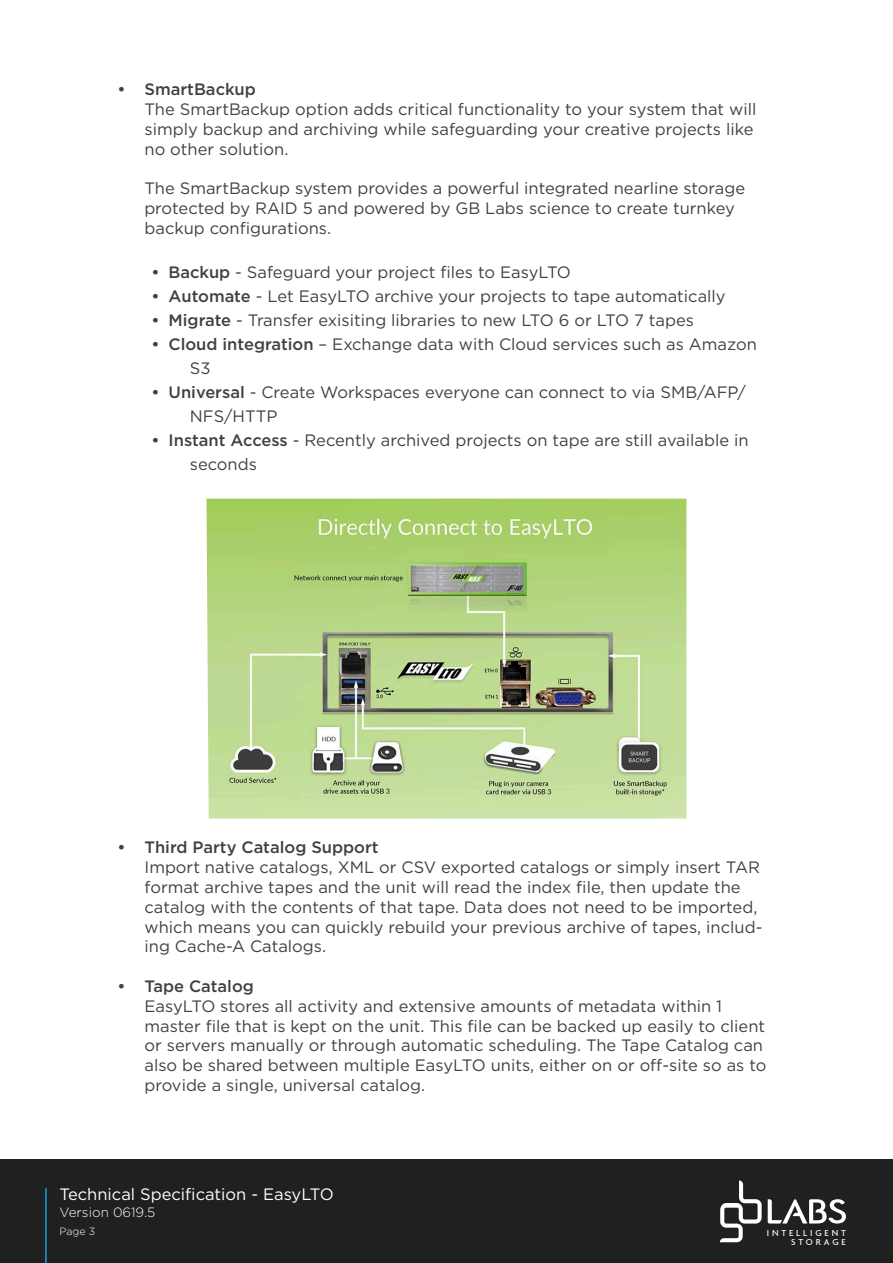
<style>
.page{position:relative;width:893px;height:1263px;background:#fff}
.page>*{position:absolute;margin:0;border:0;box-sizing:border-box;transform-origin:0 0}
.Paragraph_Style_GREY{font:16.5px/19.8px "Gotham";color:#414042}
.t1{font:500 16.5px "Gotham";color:#414042}
.t2{font:16.5px "Gotham";color:#fff}
.t3{font:300 13.5px "Gotham";color:#fff}
.t4{font:300 10.5px "Gotham";color:#fff}
.t5{font:500 9.3px/9.6px "Agenda";letter-spacing:.3em;color:#fff;text-align:right}
.s1{font-weight:500}
</style>
<div class="page">
<div style="left:0;top:1160px;width:893px;height:103px;background:#1e2120"></div>
<svg style="left:768px;top:1199px;width:78px;height:24px"></svg>
<svg style="left:720px;top:1180px;width:42px;height:62px"></svg>
<hr style="left:45px;top:1188px;width:2px;height:75px;background:#159eda">
<img style="left:206px;top:499px;width:480px;height:320px">
<p class="t1" style="left:118px;top:79px;width:140px">• SmartBackup</p>
<p class="Paragraph_Style_GREY" style="left:145px;top:99px;width:613px">The SmartBackup option adds critical functionality to your system that will simply backup and archiving while safeguarding your creative projects like no other solution.</p>
<p class="Paragraph_Style_GREY" style="left:145px;top:178px;width:602px">The SmartBackup system provides a powerful integrated nearline storage protected by RAID 5 and powered by GB Labs science to create turnkey backup configurations.</p>
<p class="Paragraph_Style_GREY" style="left:152px;top:262px;width:421px"><span class="s1">• Backup</span> - Safeguard your project files to EasyLTO</p>
<p class="Paragraph_Style_GREY" style="left:152px;top:286px;width:576px"><span class="s1">• Automate</span> - Let EasyLTO archive your projects to tape automatically</p>
<p class="Paragraph_Style_GREY" style="left:152px;top:310px;width:544px"><span class="s1">• Migrate</span> - Transfer exisiting libraries to new LTO 6 or LTO 7 tapes</p>
<p class="Paragraph_Style_GREY" style="left:190px;top:332px;width:568px;line-height:24px;text-indent:-38px"><span class="s1">• Cloud integration</span> – Exchange data with Cloud services such as Amazon<br>S3</p>
<p class="Paragraph_Style_GREY" style="left:190px;top:380px;width:558px;line-height:24px;text-indent:-38px"><span class="s1">• Universal</span> - Create Workspaces everyone can connect to via SMB/AFP/<br>NFS/HTTP</p>
<p class="Paragraph_Style_GREY" style="left:190px;top:428px;width:560px;line-height:24px;text-indent:-38px"><span class="s1">• Instant Access</span> - Recently archived projects on tape are still available in seconds</p>
<p class="t1" style="left:118px;top:837px;width:263px">• Third Party Catalog Support</p>
<p class="Paragraph_Style_GREY" style="left:145px;top:857px;width:619px">Import native catalogs, XML or CSV exported catalogs or simply insert TAR format archive tapes and the unit will read the index file, then update the catalog with the contents of that tape. Data does not need to be imported, which means you can quickly rebuild your previous archive of tapes, includ&shy;ing Cache-A Catalogs.</p>
<p class="t1" style="left:118px;top:975px;width:138px">• Tape Catalog</p>
<p class="Paragraph_Style_GREY" style="left:145px;top:996px;width:623px">EasyLTO stores all activity and extensive amounts of metadata within 1 master file that is kept on the unit. This file can be backed up easily to client or servers manually or through automatic scheduling. The Tape Catalog can also be shared between multiple EasyLTO units, either on or off-site so as to provide a single, universal catalog.</p>
<p class="t2" style="left:60px;top:1183px;width:276px">Technical Specification - EasyLTO</p>
<p class="t3" style="left:60px;top:1204px;width:97px">Version 0619.5</p>
<p class="t4" style="left:60px;top:1224px;width:37px">Page 3</p>
<p class="t5" style="left:767px;top:1228px;width:81px">INTELLIGENT<br>STORAGE</p>
</div>
